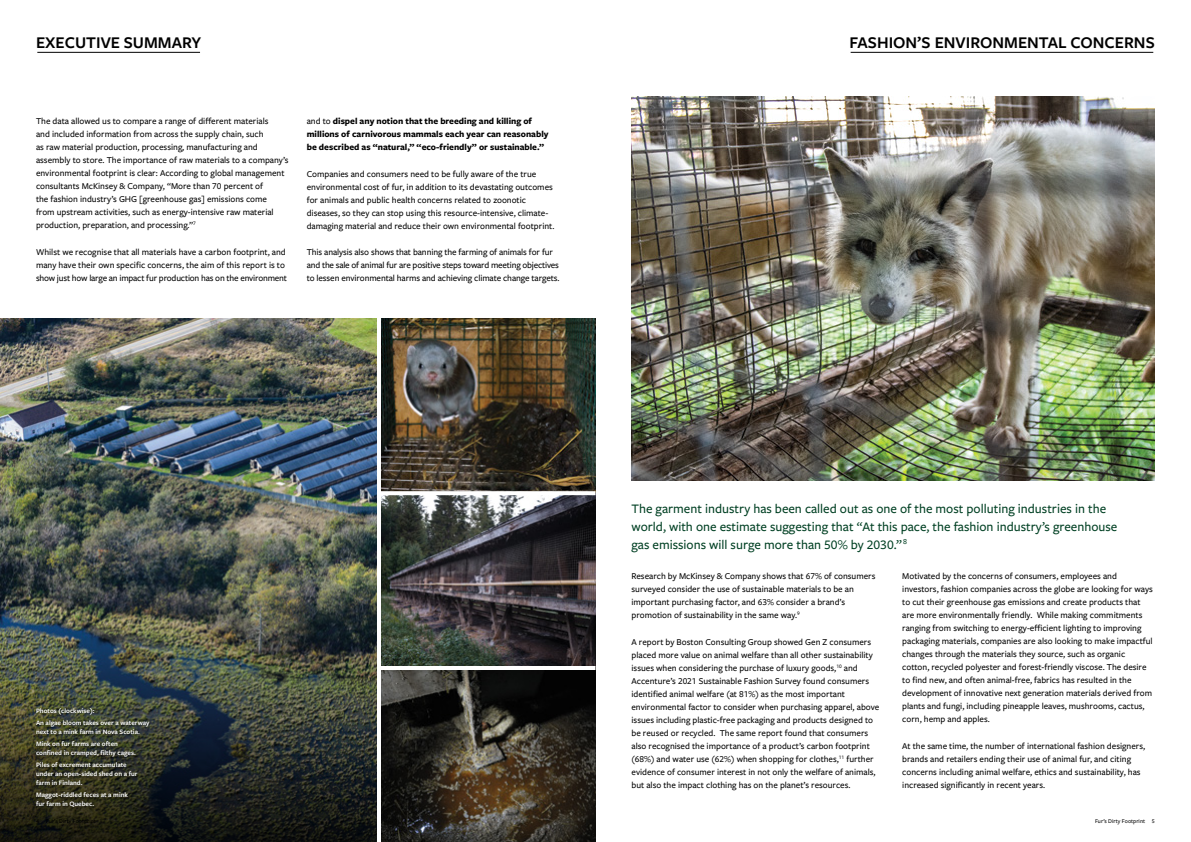
<style>
.page{position:relative;width:1191px;height:842px;background:#fff}
.page>*{position:absolute;margin:0;border:0;box-sizing:border-box;transform-origin:0 0}
.t1{font:600 17px "Freight Sans Pro";color:#000}
.t2{font:500 13.5px/18px "Freight Sans Pro";color:#004023}
.t3{font:500 9.3px/13px "Freight Sans Pro";color:#000}
.t4{font:700 9.3px/13px "Freight Sans Pro";color:#000}
.t5{font:600 7px/12.3px "Freight Sans Pro";color:#fff}
.t6{font:500 6px "Freight Sans Pro";color:#000}
.s1{font-weight:500}
</style>
<div class="page">
<hr style="left:850px;top:52px;width:303px;height:1px;background:#000">
<hr style="left:37px;top:52px;width:163px;height:1px;background:#000">
<img style="left:0;top:318px;width:377px;height:252px">
<img style="left:631px;top:96px;width:524px;height:384px">
<img style="left:381px;top:318px;width:214px;height:173px">
<img style="left:381px;top:495px;width:214px;height:171px">
<svg style="left:381px;top:670px;width:214px;height:172px;background:#302c24"></svg>
<svg style="left:381px;top:491px;width:214px;height:1px"></svg>
<img style="left:0;top:570px;width:377px;height:272px">
<div style="left:35px;top:706px;width:116px;height:103px;background:#000;opacity:.4"></div>
<h1 class="t1" style="left:36px;top:31px;width:167px">EXECUTIVE SUMMARY</h1>
<h1 class="t1" style="left:849px;top:31px;width:307px">FASHION’S ENVIRONMENTAL CONCERNS</h1>
<p class="t3" style="left:36px;top:114px;width:254px">The data allowed us to compare a range of different materials<br>and included information from across the supply chain, such<br>as raw material production, processing, manufacturing and assembly to store. The importance of raw materials to a company’s environmental footprint is clear: According to global management consultants McKinsey &amp; Company, “More than 70 percent of<br>the fashion industry’s GHG [greenhouse gas] emissions come<br>from upstream activities, such as energy-intensive raw material production, preparation, and processing.”<sup>7</sup></p>
<p class="t3" style="left:36px;top:245px;width:252px">Whilst we recognise that all materials have a carbon footprint, and many have their own specific concerns, the aim of this report is to show just how large an impact fur production has on the environment</p>
<p class="t4" style="left:307px;top:114px;width:243px"><span class="s1">and to</span> dispel any notion that the breeding and killing of millions of carnivorous mammals each year can reasonably be described as “natural,” “eco-friendly” or sustainable.”</p>
<p class="t3" style="left:307px;top:167px;width:249px">Companies and consumers need to be fully aware of the true environmental cost of fur, in addition to its devastating outcomes for animals and public health concerns related to zoonotic diseases, so they can stop using this resource-intensive, climate&shy;damaging material and reduce their own environmental footprint.</p>
<p class="t3" style="left:307px;top:245px;width:254px">This analysis also shows that banning the farming of animals for fur and the sale of animal fur are positive steps toward meeting objectives to lessen environmental harms and achieving climate change targets.</p>
<p class="t5" style="left:36px;top:704px;width:115px">Photos (clockwise):<br>An algae bloom takes over a waterway</p>
<p class="t5" style="left:36px;top:725px;width:105px">next to a mink farm in Nova Scotia.<br>Mink on fur farms are often</p>
<p class="t5" style="left:36px;top:746px;width:101px">confined in cramped, filthy cages.<br>Piles of excrement accumulate</p>
<p class="t5" style="left:36px;top:769px;width:103px;line-height:8.8px">under an open-sided shed on a fur farm in Finland.</p>
<p class="t5" style="left:36px;top:790px;width:93px;line-height:8.8px">Maggot-riddled feces at a mink fur farm in Quebec.</p>
<p class="t6" style="left:36px;top:817px;width:61px">4 Fur’s Dirty Footprint</p>
<h2 class="t2" style="left:631px;top:499px;width:487px">The garment industry has been called out as one of the most polluting industries in the world, with one estimate suggesting that “At this pace, the fashion industry’s greenhouse gas emissions will surge more than 50% by 2030.” <sup>8</sup></h2>
<p class="t3" style="left:631px;top:569px;width:245px">Research by McKinsey &amp; Company shows that 67% of consumers surveyed consider the use of sustainable materials to be an important purchasing factor, and 63% consider a brand’s promotion of sustainability in the same way.<sup>9</sup></p>
<p class="t3" style="left:631px;top:635px;width:249px">A report by Boston Consulting Group showed Gen Z consumers placed more value on animal welfare than all other sustainability issues when considering the purchase of luxury goods,<sup>10</sup> and Accenture’s 2021 Sustainable Fashion Survey found consumers identified animal welfare (at 81%) as the most important environmental factor to consider when purchasing apparel, above issues including plastic-free packaging and products designed to be reused or recycled. The same report found that consumers also recognised the importance of a product’s carbon footprint (68%) and water use (62%) when shopping for clothes,<sup>11</sup> further evidence of consumer interest in not only the welfare of animals, but also the impact clothing has on the planet’s resources.</p>
<p class="t3" style="left:902px;top:569px;width:252px">Motivated by the concerns of consumers, employees and investors, fashion companies across the globe are looking for ways to cut their greenhouse gas emissions and create products that are more environmentally friendly. While making commitments ranging from switching to energy-efficient lighting to improving packaging materials, companies are also looking to make impactful changes through the materials they source, such as organic cotton, recycled polyester and forest-friendly viscose. The desire to find new, and often animal-free, fabrics has resulted in the development of innovative next generation materials derived from plants and fungi, including pineapple leaves, mushrooms, cactus, corn, hemp and apples.</p>
<p class="t3" style="left:902px;top:739px;width:244px">At the same time, the number of international fashion designers, brands and retailers ending their use of animal fur, and citing concerns including animal welfare, ethics and sustainability, has increased significantly in recent years.</p>
<p class="t6" style="left:1095px;top:817px;width:61px">Fur’s Dirty Footprint 5</p>
</div>
